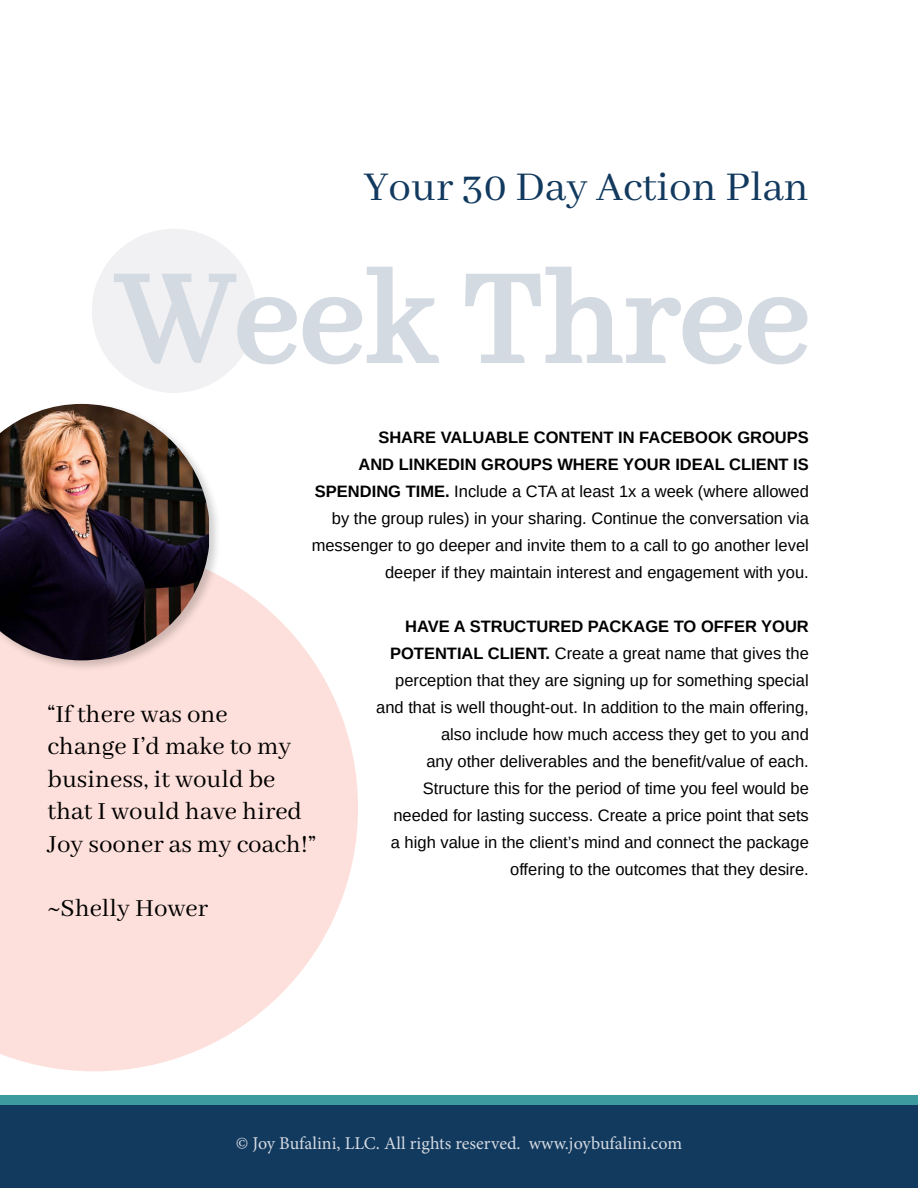
<style>
.page{position:relative;width:918px;height:1188px;background:#fff}
.page>*{position:absolute;margin:0;border:0;box-sizing:border-box;transform-origin:0 0}
.t1{font:144.3px "Abhaya Libre";color:#d3dae2}
.t2{font:45px "Abhaya Libre";color:#12395e}
.t3{font:27px/32.4px "Abhaya Libre";color:#000}
.t4{font:18px "Minion Pro";color:#d3dae2}
.t5{font:16.5px/27px "Arimo";color:#000;text-align:right}
.s1{font-weight:700}
</style>
<div class="page">
<div style="left:0;top:1095px;width:918px;height:82px;background:#3d9a9f"></div>
<div style="left:0;top:1106px;width:918px;height:82px;background:#12395e"></div>
<div style="left:92px;top:229px;width:164px;height:164px;background:#f1f1f3;border-radius:50%"></div>
<svg style="left:114px;top:266px;width:325px;height:99px"></svg>
<svg style="left:465px;top:266px;width:343px;height:99px"></svg>
<svg style="left:0;top:577px;width:358px;height:494px;fill:#fde0db"></svg>
<div style="left:0;top:401px;width:222px;height:272px;background:#000;opacity:.19"></div>
<img style="left:0;top:404px;width:209px;height:256px">
<h2 class="t2" style="left:364px;top:162px;width:446px">Your 30 Day Action Plan</h2>
<h1 class="t1" style="left:117px;top:240px;width:695px">Week Three</h1>
<p class="t5" style="left:312px;top:424px;width:499px"><span class="s1">SHARE VALUABLE CONTENT IN FACEBOOK GROUPS<br>AND LINKEDIN GROUPS WHERE YOUR IDEAL CLIENT IS SPENDING TIME.</span> Include a CTA at least 1x a week (where allowed by the group rules) in your sharing. Continue the conversation via messenger to go deeper and invite them to a call to go another level deeper if they maintain interest and engagement with you.</p>
<p class="t5" style="left:376px;top:613px;width:434px"><span class="s1">HAVE A STRUCTURED PACKAGE TO OFFER YOUR POTENTIAL CLIENT.</span> Create a great name that gives the perception that they are signing up for something special and that is well thought-out. In addition to the main offering, also include how much access they get to you and<br>any other deliverables and the benefit/value of each.<br>Structure this for the period of time you feel would be needed for lasting success. Create a price point that sets<br>a high value in the client’s mind and connect the package offering to the outcomes that they desire.</p>
<h3 class="t3" style="left:48px;top:699px;width:270px">“If there was one<br>change I’d make to my business, it would be that I would have hired<br>Joy sooner as my coach!”</h3>
<h3 class="t3" style="left:48px;top:893px;width:162px">~Shelly Hower</h3>
<p class="t4" style="left:236px;top:1131px;width:448px">© Joy Bufalini, LLC. All rights reserved. www.joybufalini.com</p>
</div>
